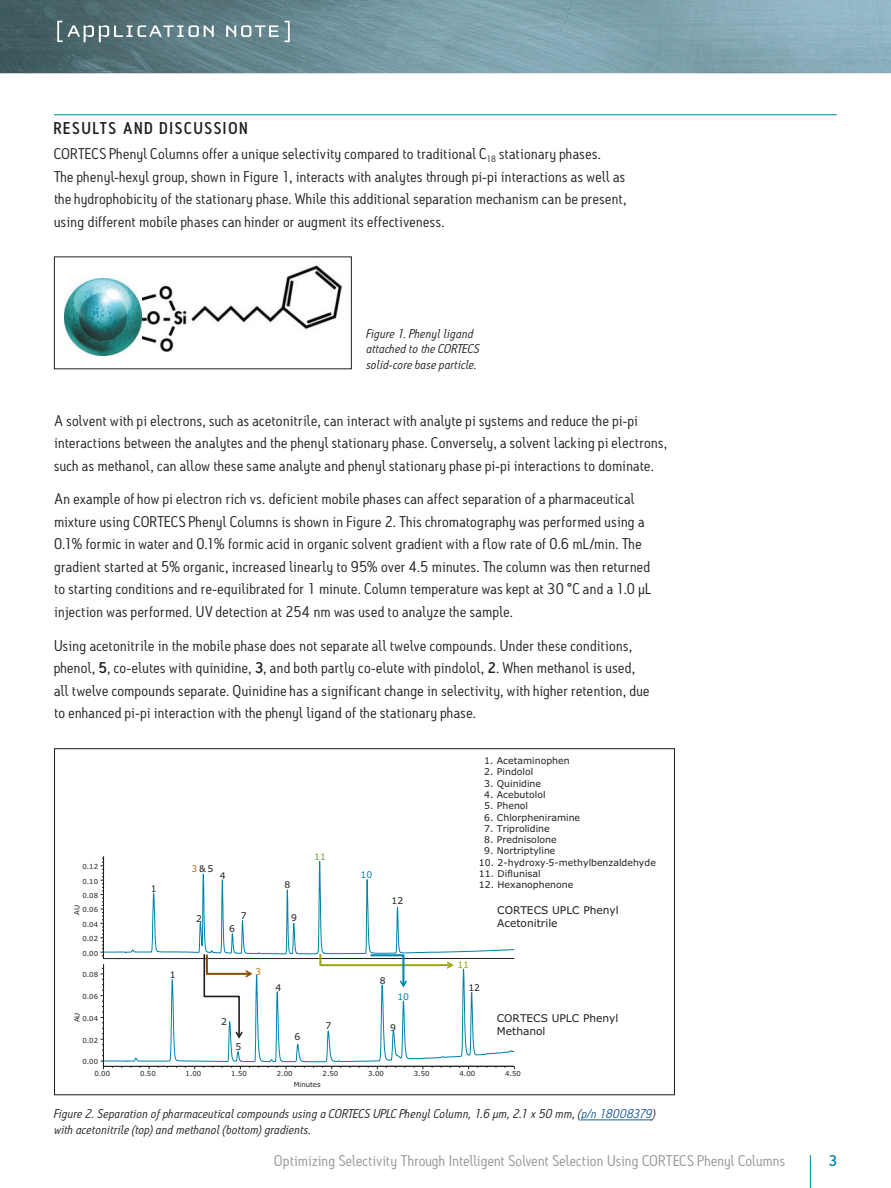
<style>
.page{position:relative;width:891px;height:1188px;background:#fff}
.page>*{position:absolute;margin:0;border:0;box-sizing:border-box;transform-origin:0 0}
.t1{font:500 16.5px "Antitled OT";letter-spacing:.115em;color:#231f20}
.t2{font:15px/22.5px "Antitled OT";letter-spacing:.02em;color:#231f20;scale:1.05 1}
.t3{font:15px "Antitled OT";letter-spacing:.01em;color:#939598;scale:1.05 1}
.t4{font:500 15px "Antitled OT";color:#0083ad;scale:1.05 1}
.t5{font:italic 12.3px/15.8px "Antitled OT";letter-spacing:.02em;color:#231f20;scale:1.05 1}
.t6{font:10.65px/12.8px "Verdana";color:#231f20}
.t7{font:9.45px "Verdana";color:#231f20}
.t8{font:9.3px "Verdana";color:#231f20}
.t9{font:9.3px "Verdana";color:#0083ad}
.t10{font:9.3px "Verdana";color:#9ea615}
.t11{font:9.3px "Verdana";color:#6c9f41}
.t12{font:9.3px "Verdana";color:#ce7018}
.t13{font:6.9px "Verdana";color:#231f20}
.s1{font-weight:500}
.s2{color:#ce7018}
.s3{font-family:"Calibri"}
.s4{color:#175d9e}
</style>
<div class="page">
<hr style="left:810px;top:1155px;width:1px;height:33px;background:#0083ad">
<img style="left:0;top:0;width:891px;height:73px">
<svg style="left:57px;top:21px;width:157px;height:21px;background:#738b8f"></svg>
<svg style="left:226px;top:21px;width:64px;height:21px"></svg>
<hr style="left:54px;top:114px;width:783px;height:1px;background:#0083ad">
<img style="left:142px;top:265px;width:200px;height:87px">
<img style="left:64px;top:278px;width:78px;height:78px">
<hr style="left:582px;top:1120px;width:70px;height:1px;background:#175d9e">
<svg style="left:101px;top:856px;width:414px;height:213px"></svg>
<p class="t1" style="left:54px;top:118px;width:195px">RESULTS AND DISCUSSION</p>
<p class="t2" style="left:54px;top:142px;width:547px">CORTECS Phenyl Columns offer a unique selectivity compared to traditional C<sub>18</sub> stationary phases.<br>The phenyl-hexyl group, shown in Figure 1, interacts with analytes through pi-pi interactions as well as the hydrophobicity of the stationary phase. While this additional separation mechanism can be present, using different mobile phases can hinder or augment its effectiveness.</p>
<p class="t5" style="left:366px;top:325px;width:109px">Figure 1. Phenyl ligand attached to the CORTECS solid-core base particle.</p>
<p class="t2" style="left:54px;top:409px;width:585px">A solvent with pi electrons, such as acetonitrile, can interact with analyte pi systems and reduce the pi-pi interactions between the analytes and the phenyl stationary phase. Conversely, a solvent lacking pi electrons, such as methanol, can allow these same analyte and phenyl stationary phase pi-pi interactions to dominate.</p>
<p class="t2" style="left:54px;top:488px;width:570px">An example of how pi electron rich vs. deficient mobile phases can affect separation of a pharmaceutical mixture using CORTECS Phenyl Columns is shown in Figure 2. This chromatography was performed using a 0.1% formic in water and 0.1% formic acid in organic solvent gradient with a flow rate of 0.6 mL/min. The gradient started at 5% organic, increased linearly to 95% over 4.5 minutes. The column was then returned to starting conditions and re-equilibrated for 1 minute. Column temperature was kept at 30 °C and a 1.0 µL injection was performed. UV detection at 254 nm was used to analyze the sample.</p>
<p class="t2" style="left:54px;top:634px;width:569px">Using acetonitrile in the mobile phase does not separate all twelve compounds. Under these conditions, phenol, <span class="s1">5</span>, co-elutes with quinidine, <span class="s1">3</span>, and both partly co-elute with pindolol, <span class="s1">2</span>. When methanol is used, all twelve compounds separate. Quinidine has a significant change in selectivity, with higher retention, due to enhanced pi-pi interaction with the phenyl ligand of the stationary phase.</p>
<p class="t11" style="left:314px;top:851px;width:13px">11</p>
<p class="t13" style="left:82px;top:862px;width:17px">0.12</p>
<p class="t13" style="left:82px;top:877px;width:17px">0.10</p>
<p class="t13" style="left:82px;top:891px;width:17px">0.08</p>
<p class="t13" style="left:72px;top:915px;width:11px;rotate:-90deg">AU</p>
<p class="t13" style="left:82px;top:906px;width:17px">0.06</p>
<p class="t13" style="left:82px;top:920px;width:17px">0.04</p>
<p class="t8" style="left:151px;top:883px;width:7px">1</p>
<p class="t8" style="left:191px;top:862px;width:23px"><span class="s2">3</span>&amp; 5</p>
<p class="t8" style="left:220px;top:870px;width:7px">4</p>
<p class="t8" style="left:196px;top:913px;width:7px">2</p>
<p class="t8" style="left:241px;top:910px;width:7px">7</p>
<p class="t8" style="left:229px;top:923px;width:7px">6</p>
<p class="t8" style="left:285px;top:878px;width:7px">8</p>
<p class="t8" style="left:291px;top:912px;width:7px">9</p>
<p class="t9" style="left:361px;top:869px;width:13px">10</p>
<p class="t8" style="left:392px;top:895px;width:13px">12</p>
<p class="t7" style="left:484px;top:755px;width:87px">1. Acetaminophen</p>
<p class="t7" style="left:484px;top:766px;width:51px">2. Pindolol</p>
<p class="t7" style="left:484px;top:777px;width:58px">3. Quinidine</p>
<p class="t7" style="left:484px;top:789px;width:63px">4. Acebutolol</p>
<p class="t7" style="left:484px;top:800px;width:45px">5. Phenol</p>
<p class="t7" style="left:484px;top:811px;width:97px">6. Chlorpheniramine</p>
<p class="t7" style="left:484px;top:822px;width:67px">7. Triprolidine</p>
<p class="t7" style="left:484px;top:834px;width:74px">8. Prednisolone</p>
<p class="t7" style="left:484px;top:845px;width:73px">9. Nortriptyline</p>
<p class="t7" style="left:479px;top:856px;width:178px">10. 2-hydroxy<span class="s3">-</span>5-methylbenzaldehyde</p>
<p class="t7" style="left:479px;top:867px;width:63px">11. Diflunisal</p>
<p class="t7" style="left:479px;top:879px;width:96px">12. Hexanophenone</p>
<p class="t6" style="left:497px;top:904px;width:123px">CORTECS UPLC Phenyl<br>Acetonitrile</p>
<p class="t13" style="left:82px;top:934px;width:17px">0.02</p>
<p class="t13" style="left:82px;top:949px;width:17px">0.00</p>
<p class="t13" style="left:82px;top:970px;width:17px">0.08</p>
<p class="t13" style="left:82px;top:992px;width:17px">0.06</p>
<p class="t8" style="left:170px;top:968px;width:7px">1</p>
<p class="t12" style="left:255px;top:965px;width:7px">3</p>
<p class="t8" style="left:275px;top:982px;width:7px">4</p>
<p class="t8" style="left:380px;top:975px;width:7px">8</p>
<p class="t9" style="left:397px;top:990px;width:13px">10</p>
<p class="t10" style="left:457px;top:959px;width:13px">11</p>
<p class="t8" style="left:468px;top:982px;width:13px">12</p>
<p class="t13" style="left:72px;top:1022px;width:11px;rotate:-90deg">AU</p>
<p class="t13" style="left:82px;top:1014px;width:17px">0.04</p>
<p class="t13" style="left:82px;top:1036px;width:17px">0.02</p>
<p class="t8" style="left:221px;top:1016px;width:7px">2</p>
<p class="t8" style="left:236px;top:1041px;width:7px">5</p>
<p class="t8" style="left:294px;top:1031px;width:7px">6</p>
<p class="t8" style="left:325px;top:1020px;width:7px">7</p>
<p class="t8" style="left:390px;top:1021px;width:7px">9</p>
<p class="t6" style="left:497px;top:1012px;width:123px">CORTECS UPLC Phenyl<br>Methanol</p>
<p class="t13" style="left:82px;top:1058px;width:17px">0.00</p>
<p class="t13" style="left:94px;top:1069px;width:17px">0.00</p>
<p class="t13" style="left:140px;top:1069px;width:17px">0.50</p>
<p class="t13" style="left:186px;top:1069px;width:17px">1.00</p>
<p class="t13" style="left:231px;top:1069px;width:17px">1.50</p>
<p class="t13" style="left:277px;top:1069px;width:17px">2.00</p>
<p class="t13" style="left:323px;top:1069px;width:17px">2.50</p>
<p class="t13" style="left:368px;top:1069px;width:17px">3.00</p>
<p class="t13" style="left:414px;top:1069px;width:17px">3.50</p>
<p class="t13" style="left:460px;top:1069px;width:17px">4.00</p>
<p class="t13" style="left:505px;top:1069px;width:17px">4.50</p>
<p class="t13" style="left:294px;top:1080px;width:28px">Minutes</p>
<p class="t5" style="left:54px;top:1106px;width:574px">Figure 2. Separation of pharmaceutical compounds using a CORTECS UPLC Phenyl Column, 1.6 µm, 2.1 x 50 mm, (<span class="s4">p/n 18008379</span>) with acetonitrile (top) and methanol (bottom) gradients.</p>
<p class="t3" style="left:274px;top:1151px;width:488px">Optimizing Selectivity Through Intelligent Solvent Selection Using CORTECS Phenyl Columns</p>
<p class="t4" style="left:829px;top:1151px;width:10px">3</p>
</div>
